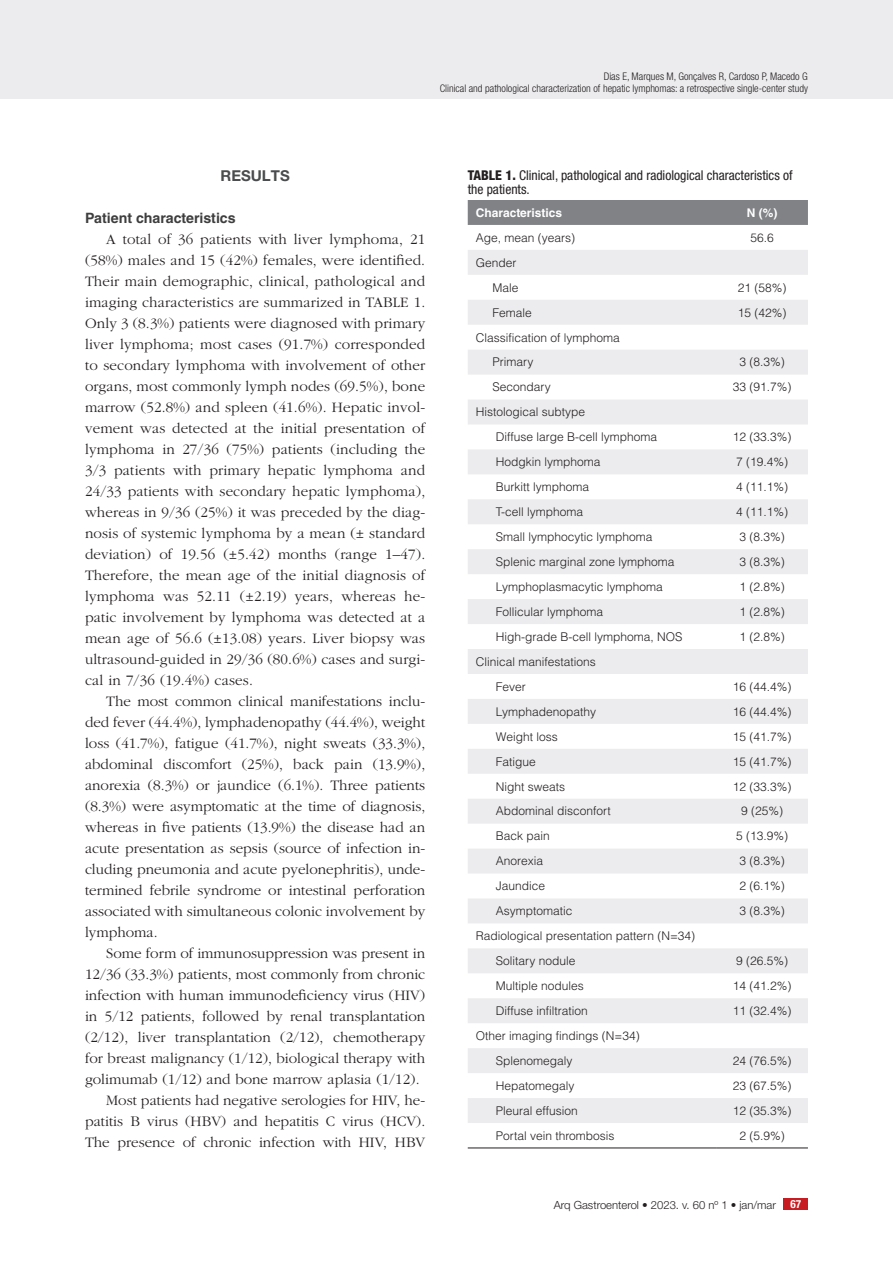
<style>
.page{position:relative;width:893px;height:1263px;background:#fff}
.page>*{position:absolute;margin:0;border:0;box-sizing:border-box;transform-origin:0 0}
.Body_Text{font:300 15px/21px "Garamond";color:#231f20;text-align:justify}
.Intertitulo{font:700 15px "Helvetica Neue LT Pro";color:#4b4c4d}
.Body_Topic{font:700 14.25px "Helvetica LT Std";color:#3e3e3f}
.Legenda{font:condensed 13.5px/14.2px "Helvetica Neue LT Pro";color:#231f20}
.Body_Tabela{font:300 12px "Helvetica LT Std";color:#231f20}
.Tit_Tab{font:700 12px "Helvetica LT Std";color:#fff}
.t1{font:300 11.25px "Helvetica Neue LT Pro";color:#231f20}
.Body_Text-2{font:700 condensed 11.25px "Helvetica Neue LT Pro";color:#fff}
.t2{font:300 condensed 10.5px/12px "Helvetica Neue LT Pro";color:#231f20;text-align:right}
.s1{font-weight:800}
</style>
<div class="page">
<div style="left:0;top:0;width:893px;height:99px;background:#ececee"></div>
<div style="left:784px;top:1198px;width:24px;height:12px;background:#c61c22"></div>
<div style="left:468px;top:200px;width:340px;height:25px;background:#808285"></div>
<svg style="left:468px;top:250px;width:340px;height:873px;fill:#efeff0"></svg>
<hr style="left:468px;top:1147px;width:248px;height:1px;background:#231f20">
<hr style="left:716px;top:1147px;width:92px;height:1px;background:#231f20">
<p class="t2" style="left:440px;top:70px;width:370px">Dias E, Marques M, Gonçalves R, Cardoso P, Macedo G<br>Clinical and pathological characterization of hepatic lymphomas: a retrospective single-center study</p>
<p class="Intertitulo" style="left:221px;top:166px;width:71px">RESULTS</p>
<p class="Body_Topic" style="left:85px;top:209px;width:152px">Patient characteristics</p>
<p class="Body_Text" style="left:85px;top:229px;width:342px;text-indent:21px">A total of 36 patients with liver lymphoma, 21 (58%) males and 15 (42%) females, were identified.<br>Their main demographic, clinical, pathological and imaging characteristics are summarized in TABLE 1.<br>Only 3 (8.3%) patients were diagnosed with primary liver lymphoma; most cases (91.7%) corresponded to secondary lymphoma with involvement of other organs, most commonly lymph nodes (69.5%), bone marrow (52.8%) and spleen (41.6%). Hepatic invol&shy;vement was detected at the initial presentation of lymphoma in 27/36 (75%) patients (including the 3/3 patients with primary hepatic lymphoma and 24/33 patients with secondary hepatic lymphoma), whereas in 9/36 (25%) it was preceded by the diag&shy;nosis of systemic lymphoma by a mean (± standard deviation) of 19.56 (±5.42) months (range 1–47).<br>Therefore, the mean age of the initial diagnosis of lymphoma was 52.11 (±2.19) years, whereas he&shy;patic involvement by lymphoma was detected at a mean age of 56.6 (±13.08) years. Liver biopsy was ultrasound-guided in 29/36 (80.6%) cases and surgi&shy;cal in 7/36 (19.4%) cases.</p>
<p class="Body_Text" style="left:85px;top:691px;width:342px;text-indent:21px">The most common clinical manifestations inclu&shy;ded fever (44.4%), lymphadenopathy (44.4%), weight loss (41.7%), fatigue (41.7%), night sweats (33.3%), abdominal discomfort (25%), back pain (13.9%), anorexia (8.3%) or jaundice (6.1%). Three patients (8.3%) were asymptomatic at the time of diagnosis, whereas in five patients (13.9%) the disease had an acute presentation as sepsis (source of infection in&shy;cluding pneumonia and acute pyelonephritis), unde&shy;termined febrile syndrome or intestinal perforation associated with simultaneous colonic involvement by lymphoma.</p>
<p class="Body_Text" style="left:85px;top:943px;width:342px;text-indent:21px">Some form of immunosuppression was present in 12/36 (33.3%) patients, most commonly from chronic infection with human immunodeficiency virus (HIV) in 5/12 patients, followed by renal transplantation (2/12), liver transplantation (2/12), chemotherapy for breast malignancy (1/12), biological therapy with golimumab (1/12) and bone marrow aplasia (1/12).</p>
<p class="Body_Text" style="left:85px;top:1090px;width:342px;text-indent:21px">Most patients had negative serologies for HIV, he&shy;patitis B virus (HBV) and hepatitis C virus (HCV).<br>The presence of chronic infection with HIV, HBV</p>
<p class="Legenda" style="left:468px;top:168px;width:326px"><span class="s1">TABLE 1.</span> Clinical, pathological and radiological characteristics of the patients.</p>
<p class="Tit_Tab" style="left:476px;top:205px;width:88px">Characteristics</p>
<p class="Tit_Tab" style="left:747px;top:205px;width:32px">N (%)</p>
<p class="Body_Tabela" style="left:476px;top:230px;width:101px">Age, mean (years)</p>
<p class="Body_Tabela" style="left:750px;top:230px;width:25px">56.6</p>
<p class="Body_Tabela" style="left:476px;top:255px;width:42px">Gender</p>
<p class="Body_Tabela" style="left:493px;top:280px;width:28px">Male</p>
<p class="Body_Tabela" style="left:738px;top:280px;width:50px">21 (58%)</p>
<p class="Body_Tabela" style="left:493px;top:305px;width:41px">Female</p>
<p class="Body_Tabela" style="left:738px;top:305px;width:50px">15 (42%)</p>
<p class="Body_Tabela" style="left:476px;top:330px;width:146px">Classification of lymphoma</p>
<p class="Body_Tabela" style="left:493px;top:355px;width:42px">Primary</p>
<p class="Body_Tabela" style="left:739px;top:355px;width:47px">3 (8.3%)</p>
<p class="Body_Tabela" style="left:493px;top:380px;width:60px">Secondary</p>
<p class="Body_Tabela" style="left:733px;top:380px;width:60px">33 (91.7%)</p>
<p class="Body_Tabela" style="left:476px;top:405px;width:111px">Histological subtype</p>
<p class="Body_Tabela" style="left:496px;top:429px;width:163px">Diffuse large B-cell lymphoma</p>
<p class="Body_Tabela" style="left:733px;top:429px;width:60px">12 (33.3%)</p>
<p class="Body_Tabela" style="left:496px;top:454px;width:106px">Hodgkin lymphoma</p>
<p class="Body_Tabela" style="left:736px;top:454px;width:54px">7 (19.4%)</p>
<p class="Body_Tabela" style="left:496px;top:479px;width:95px">Burkitt lymphoma</p>
<p class="Body_Tabela" style="left:736px;top:479px;width:54px">4 (11.1%)</p>
<p class="Body_Tabela" style="left:496px;top:504px;width:89px">T-cell lymphoma</p>
<p class="Body_Tabela" style="left:736px;top:504px;width:54px">4 (11.1%)</p>
<p class="Body_Tabela" style="left:496px;top:529px;width:158px">Small lymphocytic lymphoma</p>
<p class="Body_Tabela" style="left:739px;top:529px;width:47px">3 (8.3%)</p>
<p class="Body_Tabela" style="left:496px;top:554px;width:180px">Splenic marginal zone lymphoma</p>
<p class="Body_Tabela" style="left:739px;top:554px;width:47px">3 (8.3%)</p>
<p class="Body_Tabela" style="left:496px;top:579px;width:168px">Lymphoplasmacytic lymphoma</p>
<p class="Body_Tabela" style="left:739px;top:579px;width:47px">1 (2.8%)</p>
<p class="Body_Tabela" style="left:496px;top:604px;width:109px">Follicular lymphoma</p>
<p class="Body_Tabela" style="left:739px;top:604px;width:47px">1 (2.8%)</p>
<p class="Body_Tabela" style="left:496px;top:629px;width:188px">High-grade B-cell lymphoma, NOS</p>
<p class="Body_Tabela" style="left:739px;top:629px;width:47px">1 (2.8%)</p>
<p class="Body_Tabela" style="left:476px;top:654px;width:122px">Clinical manifestations</p>
<p class="Body_Tabela" style="left:496px;top:679px;width:32px">Fever</p>
<p class="Body_Tabela" style="left:733px;top:679px;width:60px">16 (44.4%)</p>
<p class="Body_Tabela" style="left:496px;top:704px;width:102px">Lymphadenopathy</p>
<p class="Body_Tabela" style="left:733px;top:704px;width:60px">16 (44.4%)</p>
<p class="Body_Tabela" style="left:496px;top:729px;width:63px">Weight loss</p>
<p class="Body_Tabela" style="left:733px;top:729px;width:60px">15 (41.7%)</p>
<p class="Body_Tabela" style="left:496px;top:754px;width:42px">Fatigue</p>
<p class="Body_Tabela" style="left:733px;top:754px;width:60px">15 (41.7%)</p>
<p class="Body_Tabela" style="left:496px;top:779px;width:71px">Night sweats</p>
<p class="Body_Tabela" style="left:733px;top:779px;width:60px">12 (33.3%)</p>
<p class="Body_Tabela" style="left:496px;top:804px;width:116px">Abdominal disconfort</p>
<p class="Body_Tabela" style="left:741px;top:804px;width:44px">9 (25%)</p>
<p class="Body_Tabela" style="left:496px;top:829px;width:56px">Back pain</p>
<p class="Body_Tabela" style="left:736px;top:829px;width:54px">5 (13.9%)</p>
<p class="Body_Tabela" style="left:496px;top:854px;width:49px">Anorexia</p>
<p class="Body_Tabela" style="left:739px;top:854px;width:47px">3 (8.3%)</p>
<p class="Body_Tabela" style="left:496px;top:878px;width:51px">Jaundice</p>
<p class="Body_Tabela" style="left:739px;top:878px;width:47px">2 (6.1%)</p>
<p class="Body_Tabela" style="left:496px;top:903px;width:78px">Asymptomatic</p>
<p class="Body_Tabela" style="left:739px;top:903px;width:47px">3 (8.3%)</p>
<p class="Body_Tabela" style="left:476px;top:928px;width:221px">Radiological presentation pattern (N=34)</p>
<p class="Body_Tabela" style="left:496px;top:953px;width:81px">Solitary nodule</p>
<p class="Body_Tabela" style="left:736px;top:953px;width:54px">9 (26.5%)</p>
<p class="Body_Tabela" style="left:496px;top:978px;width:90px">Multiple nodules</p>
<p class="Body_Tabela" style="left:733px;top:978px;width:60px">14 (41.2%)</p>
<p class="Body_Tabela" style="left:496px;top:1003px;width:93px">Diffuse infiltration</p>
<p class="Body_Tabela" style="left:733px;top:1003px;width:60px">11 (32.4%)</p>
<p class="Body_Tabela" style="left:476px;top:1028px;width:165px">Other imaging findings (N=34)</p>
<p class="Body_Tabela" style="left:496px;top:1053px;width:78px">Splenomegaly</p>
<p class="Body_Tabela" style="left:733px;top:1053px;width:60px">24 (76.5%)</p>
<p class="Body_Tabela" style="left:496px;top:1078px;width:80px">Hepatomegaly</p>
<p class="Body_Tabela" style="left:733px;top:1078px;width:60px">23 (67.5%)</p>
<p class="Body_Tabela" style="left:496px;top:1103px;width:83px">Pleural effusion</p>
<p class="Body_Tabela" style="left:733px;top:1103px;width:60px">12 (35.3%)</p>
<p class="Body_Tabela" style="left:496px;top:1128px;width:120px">Portal vein thrombosis</p>
<p class="Body_Tabela" style="left:739px;top:1128px;width:47px">2 (5.9%)</p>
<p class="t1" style="left:554px;top:1197px;width:224px">Arq Gastroenterol • 2023. v. 60 nº 1 • jan/mar</p>
<p class="Body_Text-2" style="left:790px;top:1197px;width:12px">67</p>
</div>
